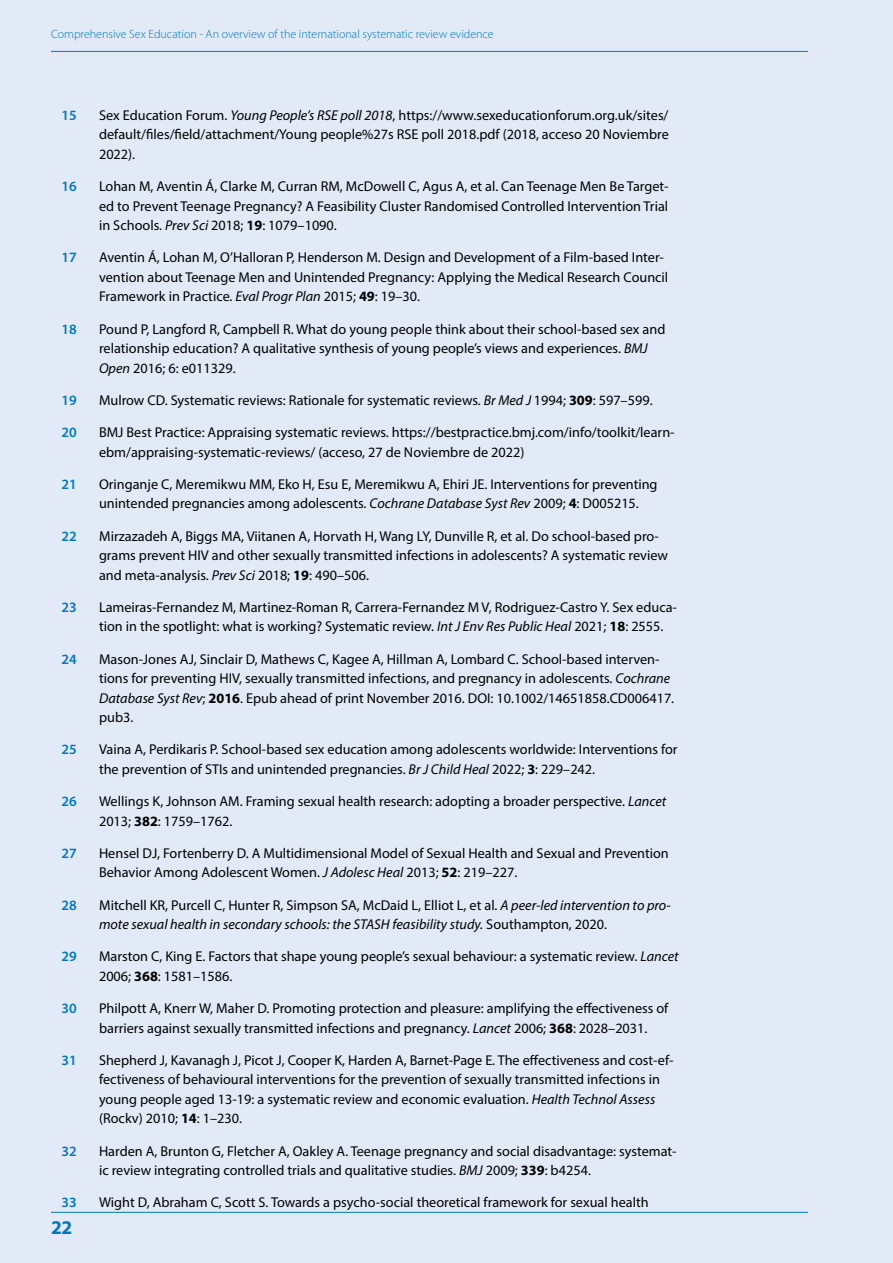
<style>
.page{position:relative;width:893px;height:1263px;background:#e2e9f7}
.page>*{position:absolute;margin:0;border:0;box-sizing:border-box;transform-origin:0 0}
.t1{font:700 19.5px "Myriad Pro";color:#0078bf}
.t2{font:14.25px/19.5px "Myriad Pro";color:#000}
.t3{font:italic 14.25px/19.5px "Myriad Pro";color:#000}
.t4{font:600 14.25px "Myriad Pro";color:#0078bf}
.t5{font:300 12px "Myriad Pro";color:#0078bf}
.s1{font-style:italic}
.s2{font-weight:700}
.s3{font-style:normal}
</style>
<div class="page">
<hr style="left:51px;top:51px;width:757px;height:1px;background:#0078bf">
<hr style="left:51px;top:1212px;width:757px;height:1px;background:#0078bf">
<p class="t5" style="left:51px;top:27px;width:444px">Comprehensive Sex Education - An overview of the international systematic review evidence</p>
<p class="t4" style="left:62px;top:106px;width:17px">15</p>
<p class="t2" style="left:99px;top:105px;width:571px;text-align:justify">Sex Education Forum. <span class="s1">Young People’s RSE poll 2018</span>, https://www.sexeducationforum.org.uk/sites/ default/files/field/attachment/Young people%27s RSE poll 2018.pdf (2018, acceso 20 Noviembre 2022).</p>
<p class="t4" style="left:62px;top:177px;width:17px">16</p>
<p class="t2" style="left:99px;top:176px;width:571px;text-align:justify">Lohan M, Aventin Á, Clarke M, Curran RM, McDowell C, Agus A, et al. Can Teenage Men Be Target&shy;ed to Prevent Teenage Pregnancy? A Feasibility Cluster Randomised Controlled Intervention Trial in Schools. <span class="s1">Prev Sci</span> 2018; <span class="s2">19</span>: 1079–1090.</p>
<p class="t4" style="left:62px;top:248px;width:17px">17</p>
<p class="t2" style="left:99px;top:247px;width:571px">Aventin Á, Lohan M, O’Halloran P, Henderson M. Design and Development of a Film-based Inter&shy;vention about Teenage Men and Unintended Pregnancy: Applying the Medical Research Council<br>Framework in Practice. <span class="s1">Eval Progr Plan</span> 2015; <span class="s2">49</span>: 19–30.</p>
<p class="t4" style="left:62px;top:320px;width:17px">18</p>
<p class="t2" style="left:99px;top:319px;width:568px">Pound P, Langford R, Campbell R. What do young people think about their school-based sex and relationship education? A qualitative synthesis of young people’s views and experiences. <span class="s1">BMJ<br>Open</span> 2016; 6: e011329.</p>
<p class="t4" style="left:62px;top:391px;width:17px">19</p>
<p class="t2" style="left:99px;top:390px;width:555px">Mulrow CD. Systematic reviews: Rationale for systematic reviews. <span class="s1">Br Med J</span> 1994; <span class="s2">309</span>: 597–599.</p>
<p class="t4" style="left:62px;top:423px;width:17px">20</p>
<p class="t2" style="left:99px;top:422px;width:577px">BMJ Best Practice: Appraising systematic reviews. https://bestpractice.bmj.com/info/toolkit/learn&shy;ebm/appraising-systematic-reviews/ (acceso, 27 de Noviembre de 2022)</p>
<p class="t4" style="left:62px;top:475px;width:17px">21</p>
<p class="t2" style="left:99px;top:474px;width:560px">Oringanje C, Meremikwu MM, Eko H, Esu E, Meremikwu A, Ehiri JE. Interventions for preventing unintended pregnancies among adolescents. <span class="s1">Cochrane Database Syst Rev</span> 2009; <span class="s2">4</span>: D005215.</p>
<p class="t4" style="left:62px;top:527px;width:17px">22</p>
<p class="t2" style="left:99px;top:526px;width:570px">Mirzazadeh A, Biggs MA, Viitanen A, Horvath H, Wang LY, Dunville R, et al. Do school-based pro&shy;grams prevent HIV and other sexually transmitted infections in adolescents? A systematic review and meta-analysis. <span class="s1">Prev Sci</span> 2018; <span class="s2">19</span>: 490–506.</p>
<p class="t4" style="left:62px;top:598px;width:17px">23</p>
<p class="t2" style="left:99px;top:597px;width:579px">Lameiras-Fernandez M, Martinez-Roman R, Carrera-Fernandez M V, Rodriguez-Castro Y. Sex educa&shy;tion in the spotlight: what is working? Systematic review. <span class="s1">Int J Env Res Public Heal</span> 2021; <span class="s2">18</span>: 2555.</p>
<p class="t4" style="left:62px;top:650px;width:17px">24</p>
<p class="t2" style="left:99px;top:649px;width:577px">Mason-Jones AJ, Sinclair D, Mathews C, Kagee A, Hillman A, Lombard C. School-based interven&shy;tions for preventing HIV, sexually transmitted infections, and pregnancy in adolescents. <span class="s1">Cochrane Database Syst Rev</span>; <span class="s2">2016</span>. Epub ahead of print November 2016. DOI: 10.1002/14651858.CD006417. pub3.</p>
<p class="t4" style="left:62px;top:740px;width:17px">25</p>
<p class="t2" style="left:99px;top:740px;width:580px">Vaina A, Perdikaris P. School-based sex education among adolescents worldwide: Interventions for the prevention of STIs and unintended pregnancies. <span class="s1">Br J Child Heal</span> 2022; <span class="s2">3</span>: 229–242.</p>
<p class="t4" style="left:62px;top:792px;width:17px">26</p>
<p class="t2" style="left:99px;top:791px;width:569px">Wellings K, Johnson AM. Framing sexual health research: adopting a broader perspective. <span class="s1">Lancet<br></span>2013; <span class="s2">382</span>: 1759–1762.</p>
<p class="t4" style="left:62px;top:844px;width:17px">27</p>
<p class="t2" style="left:99px;top:843px;width:571px">Hensel DJ, Fortenberry D. A Multidimensional Model of Sexual Health and Sexual and Prevention<br>Behavior Among Adolescent Women. <span class="s1">J Adolesc Heal</span> 2013; <span class="s2">52</span>: 219–227.</p>
<p class="t4" style="left:62px;top:896px;width:17px">28</p>
<p class="t3" style="left:99px;top:895px;width:573px"><span class="s3">Mitchell KR, Purcell C, Hunter R, Simpson SA, McDaid L, Elliot L, et al.</span> A peer-led intervention to pro&shy;mote sexual health in secondary schools: the STASH feasibility study. <span class="s3">Southampton, 2020.</span></p>
<p class="t4" style="left:62px;top:947px;width:17px">29</p>
<p class="t2" style="left:99px;top:947px;width:581px">Marston C, King E. Factors that shape young people’s sexual behaviour: a systematic review. <span class="s1">Lancet<br></span>2006; <span class="s2">368</span>: 1581–1586.</p>
<p class="t4" style="left:62px;top:999px;width:17px">30</p>
<p class="t2" style="left:99px;top:998px;width:571px">Philpott A, Knerr W, Maher D. Promoting protection and pleasure: amplifying the effectiveness of barriers against sexually transmitted infections and pregnancy. <span class="s1">Lancet</span> 2006; <span class="s2">368</span>: 2028–2031.</p>
<p class="t4" style="left:62px;top:1051px;width:17px">31</p>
<p class="t2" style="left:99px;top:1050px;width:576px">Shepherd J, Kavanagh J, Picot J, Cooper K, Harden A, Barnet-Page E. The effectiveness and cost-ef&shy;fectiveness of behavioural interventions for the prevention of sexually transmitted infections in young people aged 13-19: a systematic review and economic evaluation. <span class="s1">Health Technol Assess </span>(Rockv) 2010; <span class="s2">14</span>: 1–230.</p>
<p class="t4" style="left:62px;top:1142px;width:17px">32</p>
<p class="t2" style="left:99px;top:1141px;width:579px">Harden A, Brunton G, Fletcher A, Oakley A. Teenage pregnancy and social disadvantage: systemat&shy;ic review integrating controlled trials and qualitative studies. <span class="s1">BMJ</span> 2009; <span class="s2">339</span>: b4254.</p>
<p class="t4" style="left:62px;top:1193px;width:17px">33</p>
<p class="t2" style="left:99px;top:1193px;width:551px">Wight D, Abraham C, Scott S. Towards a psycho-social theoretical framework for sexual health</p>
<h1 class="t1" style="left:51px;top:1215px;width:23px">22</h1>
</div>
